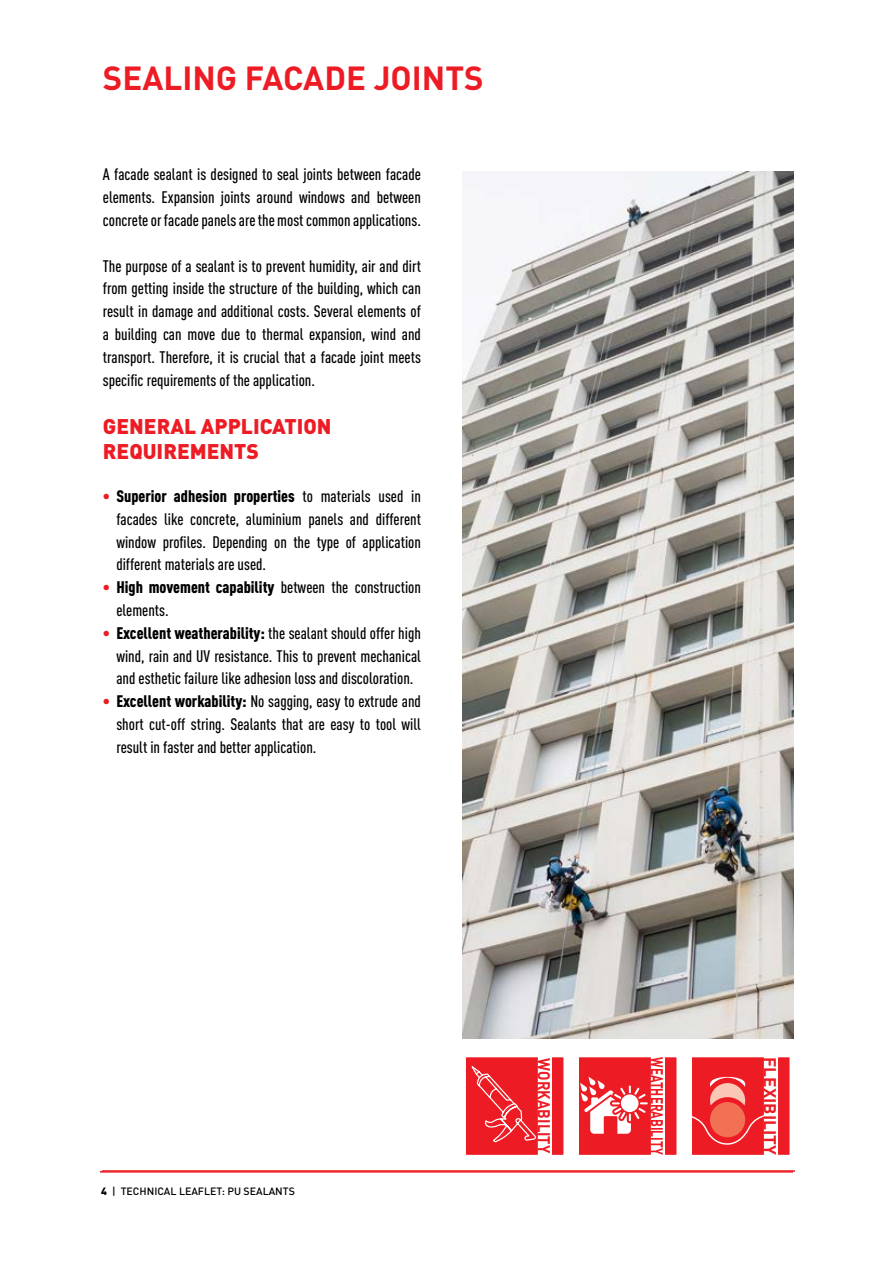
<style>
.page{position:relative;width:893px;height:1263px;background:#fff}
.page>*{position:absolute;margin:0;border:0;box-sizing:border-box;transform-origin:0 0}
.t1{font:700 33px "DIN Pro";color:#ed1c24}
.t2{font:900 21px/25.2px "DIN Pro";color:#ed1c24}
.t3{font:700 17.25px "DIN Pro";color:#ed1c24;scale:.69 1}
.t4{font:700 17.25px "DIN Pro";color:#ed1c24}
.t5{font:700 17.25px "DIN Pro";color:#ed1c24;scale:.85 1}
.t6{font:500 condensed 16.5px/22.8px "DIN Pro";color:#000;text-align:justify}
.t7{font:500 10.5px "DIN Pro";color:#000}
.s1{font-weight:900;color:#ed1c24}
.s2{font-weight:900}
</style>
<div class="page">
<hr style="left:102px;top:1170px;width:693px;height:2px;background:#ed1c24">
<hr style="left:100px;top:1171px;width:693px;height:1px;background:#ed1c24">
<img style="left:462px;top:172px;width:331px;height:867px">
<div style="left:688px;top:1054px;width:105px;height:104px;background:#ed1c24;border:4px solid #fff"></div>
<svg style="left:688px;top:1054px;width:91px;height:104px"></svg>
<div style="left:462px;top:1054px;width:105px;height:104px;background:#ed1c24;border:4px solid #fff"></div>
<div style="left:575px;top:1054px;width:105px;height:104px;background:#ed1c24;border:4px solid #fff"></div>
<div style="left:651px;top:1055px;width:14px;height:102px;background:#fff"></div>
<svg style="left:580px;top:1077px;width:68px;height:57px"></svg>
<svg style="left:471px;top:1054px;width:82px;height:104px"></svg>
<h1 class="t1" style="left:103px;top:51px;width:382px">SEALING FACADE JOINTS</h1>
<p class="t6" style="left:103px;top:162px;width:320px">A facade sealant is designed to seal joints between facade elements. Expansion joints around windows and between concrete or facade panels are the most common applications.</p>
<p class="t6" style="left:103px;top:253px;width:320px">The purpose of a sealant is to prevent humidity, air and dirt from getting inside the structure of the building, which can result in damage and additional costs. Several elements of a building can move due to thermal expansion, wind and transport. Therefore, it is crucial that a facade joint meets specific requirements of the application.</p>
<p class="t2" style="left:103px;top:411px;width:230px">GENERAL APPLICATION<br>REQUIREMENTS</p>
<p class="t6" style="left:116px;top:483px;width:306px;text-indent:-13px"><span class="s1">•</span> <span class="s2">Superior adhesion properties</span> to materials used in facades like concrete, aluminium panels and different window profiles. Depending on the type of application different materials are used.</p>
<p class="t6" style="left:116px;top:574px;width:306px;text-indent:-13px"><span class="s1">•</span> <span class="s2">High movement capability</span> between the construction elements.</p>
<p class="t6" style="left:116px;top:620px;width:306px;text-indent:-13px"><span class="s1">•</span> <span class="s2">Excellent weatherability:</span> the sealant should offer high wind, rain and UV resistance. This to prevent mechanical and esthetic failure like adhesion loss and discoloration.</p>
<p class="t6" style="left:116px;top:688px;width:306px;text-indent:-13px"><span class="s1">•</span> <span class="s2">Excellent workability:</span> No sagging, easy to extrude and short cut-off string. Sealants that are easy to tool will result in faster and better application.</p>
<p class="t7" style="left:101px;top:1183px;width:195px"><span class="s2">4</span> | TECHNICAL LEAFLET: PU SEALANTS</p>
<p class="t5" style="left:558px;top:1058px;width:113px;rotate:90deg">WORKABILITY</p>
<p class="t3" style="left:671px;top:1057px;width:142px;rotate:90deg">WEATHERABILITY</p>
<p class="t4" style="left:784px;top:1057px;width:99px;rotate:90deg">FLEXIBILITY</p>
</div>
